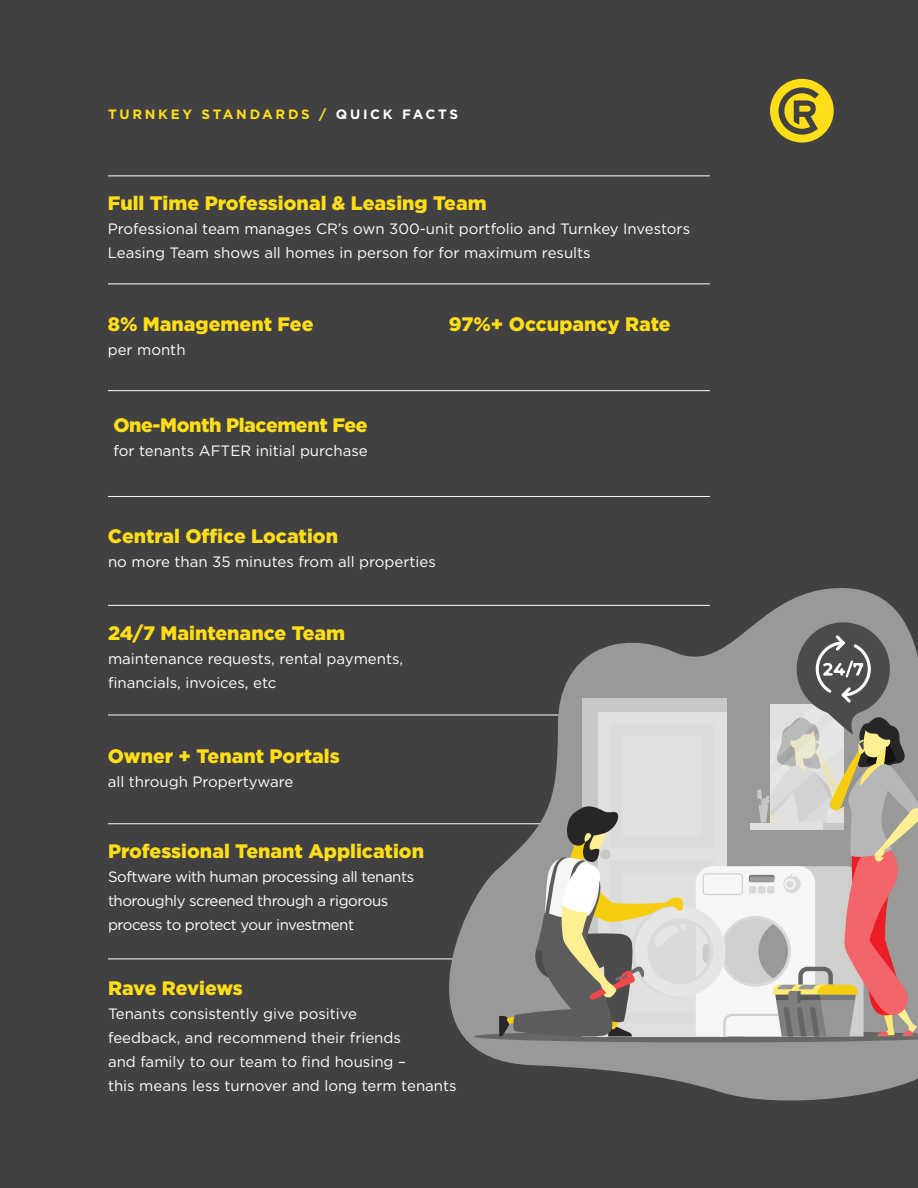
<style>
.page{position:relative;width:918px;height:1188px;background:#414042}
.page>*{position:absolute;margin:0;border:0;box-sizing:border-box;transform-origin:0 0}
.t1{font:900 19.5px "Gotham";color:#ffde17}
.t2{font:900 19.5px "Gotham";letter-spacing:-.02em;color:#ffde17}
.t3{font:15px/24px "Gotham";color:#fff}
.t4{font:15px/24px "Gotham";letter-spacing:-.03em;color:#fff}
.t5{font:700 13.5px "Gotham";letter-spacing:.2em;color:#ffde17}
.s1{color:#fff}
</style>
<div class="page">
<hr style="left:108px;top:284px;width:602px;height:1px;background:#fff">
<hr style="left:108px;top:390px;width:602px;height:1px;background:#fff">
<hr style="left:108px;top:715px;width:602px;height:1px;background:#fff">
<hr style="left:108px;top:823px;width:602px;height:1px;background:#fff">
<hr style="left:108px;top:496px;width:602px;height:1px;background:#fff">
<hr style="left:108px;top:959px;width:602px;height:1px;background:#fff">
<hr style="left:108px;top:605px;width:602px;height:1px;background:#fff">
<div style="left:770px;top:79px;width:64px;height:64px;background:#ffde17;border-radius:50%"></div>
<svg style="left:779px;top:87px;width:40px;height:48px"></svg>
<hr style="left:108px;top:176px;width:602px;height:1px;background:#fff">
<svg style="left:397px;top:588px;width:521px;height:513px"></svg>
<div style="left:797px;top:622px;width:93px;height:94px;background:#4b4b4b;border-radius:50%"></div>
<svg style="left:473px;top:635px;width:445px;height:407px"></svg>
<p class="t5" style="left:108px;top:105px;width:351px">TURNKEY STANDARDS / <span class="s1">QUICK FACTS</span></p>
<h1 class="t1" style="left:108px;top:190px;width:380px">Full Time Professional &amp; Leasing Team</h1>
<p class="t3" style="left:108px;top:217px;width:584px">Professional team manages CR’s own 300-unit portfolio and Turnkey Investors<br>Leasing Team shows all homes in person for for maximum results</p>
<h1 class="t1" style="left:108px;top:311px;width:207px">8% Management Fee</h1>
<p class="t3" style="left:108px;top:337px;width:79px">per month</p>
<h1 class="t2" style="left:113px;top:411px;width:256px">One-Month Placement Fee</h1>
<p class="t3" style="left:113px;top:438px;width:256px">for tenants AFTER initial purchase</p>
<h1 class="t1" style="left:449px;top:311px;width:223px">97%+ Occupancy Rate</h1>
<h1 class="t1" style="left:108px;top:523px;width:232px">Central Office Location</h1>
<p class="t3" style="left:108px;top:549px;width:329px">no more than 35 minutes from all properties</p>
<h1 class="t1" style="left:108px;top:620px;width:239px">24/7 Maintenance Team</h1>
<p class="t3" style="left:108px;top:647px;width:297px">maintenance requests, rental payments, financials, invoices, etc</p>
<h1 class="t1" style="left:108px;top:743px;width:234px">Owner + Tenant Portals</h1>
<p class="t3" style="left:108px;top:770px;width:187px">all through Propertyware</p>
<h1 class="t1" style="left:108px;top:837px;width:318px">Professional Tenant Application</h1>
<p class="t4" style="left:108px;top:864px;width:308px">Software with human processing all tenants thoroughly screened through a rigorous process to protect your investment</p>
<h1 class="t1" style="left:108px;top:974px;width:136px">Rave Reviews</h1>
<p class="t3" style="left:108px;top:1001px;width:350px">Tenants consistently give positive<br>feedback, and recommend their friends<br>and family to our team to find housing –<br>this means less turnover and long term tenants</p>
</div>
